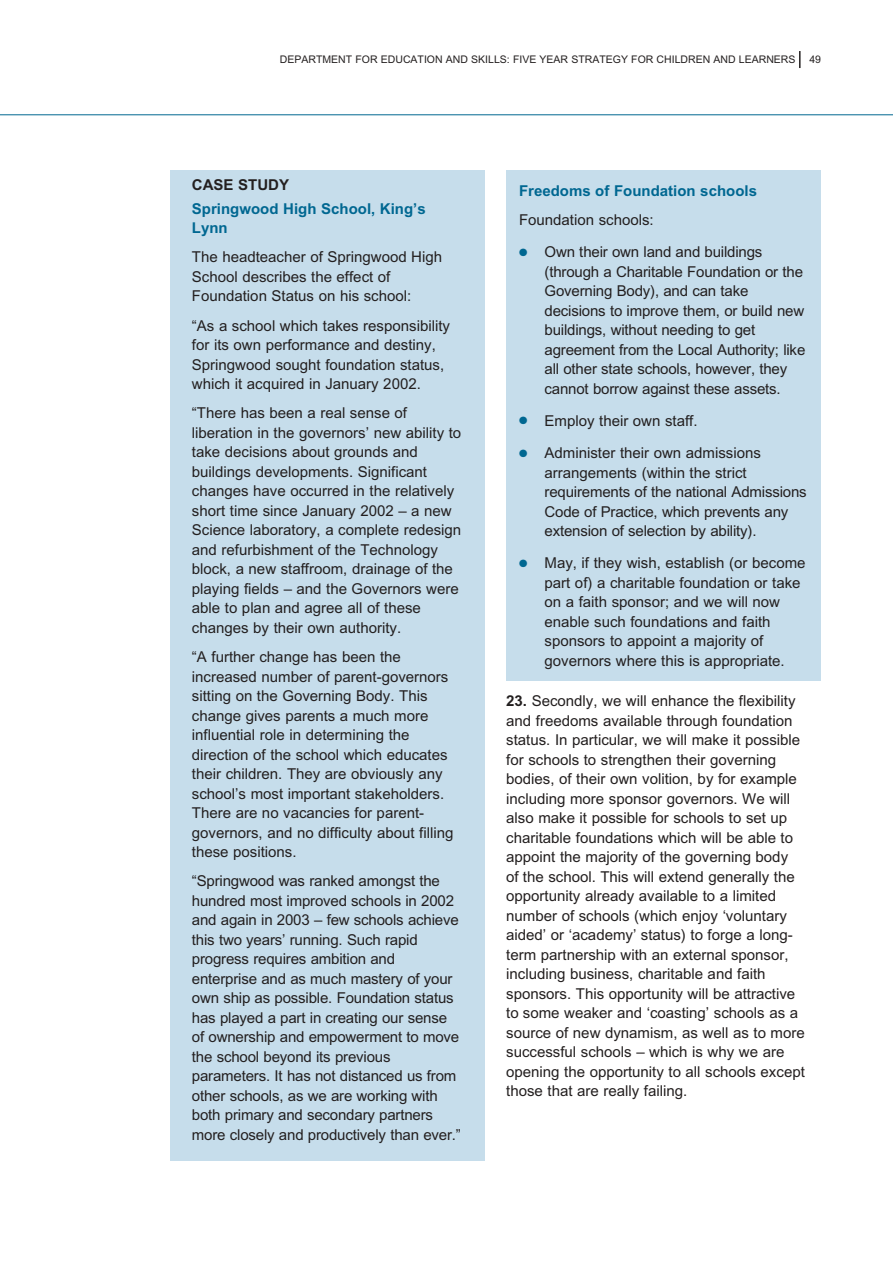
<style>
.page{position:relative;width:893px;height:1263px;background:#fff}
.page>*{position:absolute;margin:0;border:0;box-sizing:border-box;transform-origin:0 0}
.t1{font:15px/19.5px "M Arial";color:#231f1f}
.t2{font:700 15px/19.5px "M Arial";color:#006791}
.t3{font:700 15px "M Arial";color:#231f1f}
.t4{font:10.5px "M Arial";color:#231f1f}
.s1{color:#006791}
.s2{font-weight:700}
</style>
<div class="page">
<div style="left:506px;top:170px;width:315px;height:510px;background:#c6ddeb"></div>
<div style="left:170px;top:170px;width:315px;height:991px;background:#c6ddeb"></div>
<hr style="left:0;top:114px;width:892px;height:1px;background:#006791">
<svg style="left:799px;top:51px;width:1px;height:17px"></svg>
<p class="t4" style="left:280px;top:55px;width:517px">DEPARTMENT FOR EDUCATION AND SKILLS: FIVE YEAR STRATEGY FOR CHILDREN AND LEARNERS</p>
<p class="t4" style="left:809px;top:55px;width:13px">49</p>
<p class="t3" style="left:192px;top:179px;width:99px">CASE STUDY</p>
<p class="t2" style="left:192px;top:200px;width:235px">Springwood High School, King’s<br>Lynn</p>
<p class="t1" style="left:192px;top:249px;width:252px">The headteacher of Springwood High<br>School describes the effect of<br>Foundation Status on his school:</p>
<p class="t1" style="left:192px;top:317px;width:259px">“As a school which takes responsibility for its own performance and destiny, Springwood sought foundation status, which it acquired in January 2002.</p>
<p class="t1" style="left:192px;top:405px;width:271px">“There has been a real sense of liberation in the governors’ new ability to take decisions about grounds and buildings developments. Significant changes have occurred in the relatively short time since January 2002 – a new Science laboratory, a complete redesign and refurbishment of the Technology block, a new staffroom, drainage of the playing fields – and the Governors were able to plan and agree all of these changes by their own authority.</p>
<p class="t1" style="left:192px;top:649px;width:263px">“A further change has been the increased number of parent-governors sitting on the Governing Body. This change gives parents a much more influential role in determining the direction of the school which educates their children. They are obviously any school’s most important stakeholders.<br>There are no vacancies for parent&shy;governors, and no difficulty about filling these positions.</p>
<p class="t1" style="left:192px;top:873px;width:270px">“Springwood was ranked amongst the hundred most improved schools in 2002 and again in 2003 – few schools achieve this two years’ running. Such rapid progress requires ambition and enterprise and as much mastery of your own ship as possible. Foundation status has played a part in creating our sense of ownership and empowerment to move the school beyond its previous parameters. It has not distanced us from other schools, as we are working with both primary and secondary partners more closely and productively than ever.”</p>
<p class="t2" style="left:519px;top:182px;width:239px">Freedoms of Foundation schools</p>
<p class="t1" style="left:519px;top:211px;width:136px">Foundation schools:</p>
<p class="t1" style="left:544px;top:244px;width:262px;text-indent:-26px"><span class="s1">●</span> Own their own land and buildings (through a Charitable Foundation or the Governing Body), and can take decisions to improve them, or build new buildings, without needing to get agreement from the Local Authority; like all other state schools, however, they cannot borrow against these assets.</p>
<p class="t1" style="left:519px;top:413px;width:180px"><span class="s1">●</span> Employ their own staff.</p>
<p class="t1" style="left:544px;top:445px;width:264px;text-indent:-26px"><span class="s1">●</span> Administer their own admissions arrangements (within the strict requirements of the national Admissions Code of Practice, which prevents any extension of selection by ability).</p>
<p class="t1" style="left:544px;top:555px;width:262px;text-indent:-26px"><span class="s1">●</span> May, if they wish, establish (or become part of) a charitable foundation or take on a faith sponsor; and we will now enable such foundations and faith sponsors to appoint a majority of governors where this is appropriate.</p>
<p class="t1" style="left:506px;top:693px;width:300px"><span class="s2">23.</span> Secondly, we will enhance the flexibility and freedoms available through foundation status. In particular, we will make it possible for schools to strengthen their governing bodies, of their own volition, by for example including more sponsor governors. We will also make it possible for schools to set up charitable foundations which will be able to appoint the majority of the governing body<br>of the school. This will extend generally the opportunity already available to a limited number of schools (which enjoy ‘voluntary aided’ or ‘academy’ status) to forge a long&shy;term partnership with an external sponsor, including business, charitable and faith sponsors. This opportunity will be attractive to some weaker and ‘coasting’ schools as a source of new dynamism, as well as to more successful schools – which is why we are opening the opportunity to all schools except those that are really failing.</p>
</div>
